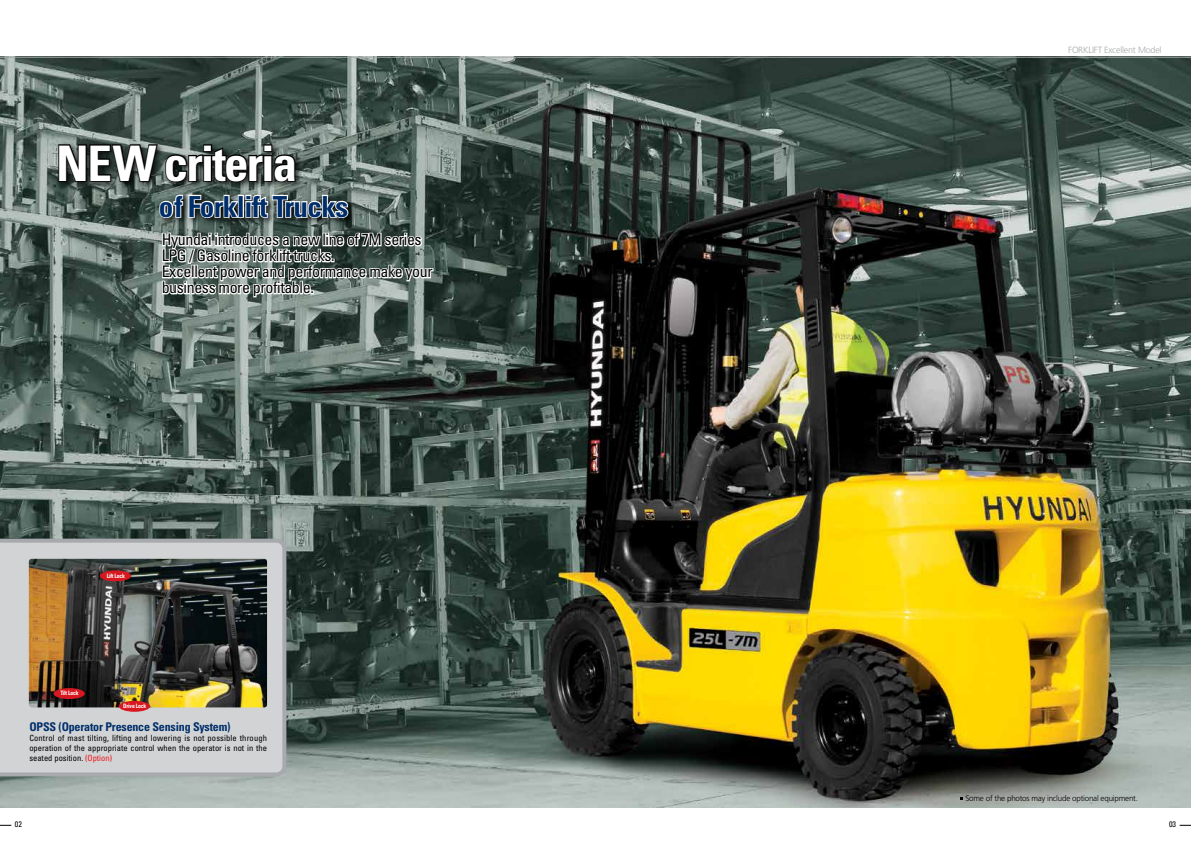
<style>
.page{position:relative;width:1191px;height:842px;background:#fff}
.page>*{position:absolute;margin:0;border:0;box-sizing:border-box;transform-origin:0 0}
.t1{font:700 condensed 49px "Univers";letter-spacing:-.04em;color:#fff}
.t2{font:700 condensed 29px "Univers";letter-spacing:-.02em;color:#002e6a}
.t3{font:condensed 16px/16px "Univers";letter-spacing:-.025em;color:#000}
.t4{font:700 condensed 12px "Univers";letter-spacing:-.015em;color:#002e6a}
.t5{font:300 9px "Frutiger";letter-spacing:-.025em;color:#a7a9ac}
.t6{font:condensed 8.5px/10.2px "Univers";color:#000;text-align:justify}
.t7{font:300 8px "Frutiger";letter-spacing:-.025em;color:#000}
.t8{font:condensed 8px "Univers";color:#000}
.t9{font:700 condensed 6px "Univers";letter-spacing:-.03em;color:#fff;scale:.95 1}
.s1{color:#ed1b23}
</style>
<div class="page">
<img style="left:0;top:58px;width:1191px;height:750px">
<svg style="left:0;top:539px;width:286px;height:237px;background:#cdcfd0"></svg>
<svg style="left:1179px;top:825px;width:12px;height:1px"></svg>
<div style="left:157px;top:192px;width:199px;height:34px;background:#000;opacity:.75"></div>
<div style="left:56px;top:142px;width:248px;height:48px;background:#000;opacity:.75"></div>
<svg style="left:57px;top:143px;width:240px;height:40px;background:#2b3230"></svg>
<svg style="left:158px;top:194px;width:276px;height:104px"></svg>
<img style="left:29px;top:559px;width:238px;height:148px">
<div style="left:100px;top:570px;width:31px;height:11px;background:#d71820;border-radius:50%"></div>
<div style="left:54px;top:688px;width:31px;height:11px;background:#d71820;border-radius:50%"></div>
<div style="left:119px;top:701px;width:31px;height:11px;background:#d71820;border-radius:50%"></div>
<hr style="left:0;top:57px;width:1191px;height:1px;background:#a7a9ac">
<h1 class="t1" style="left:56px;top:133px;width:242px">NEW criteria</h1>
<h2 class="t2" style="left:159px;top:189px;width:191px">of Forklift Trucks</h2>
<h3 class="t3" style="left:162px;top:231px;width:273px">Hyundai introduces a new line of 7M series LPG / Gasoline forklift trucks.<br>Excellent power and performance make your business more profitable.</h3>
<p class="t9" style="left:107px;top:572px;width:21px">Lift Lock</p>
<p class="t9" style="left:60px;top:689px;width:21px">Tilt Lock</p>
<p class="t9" style="left:123px;top:702px;width:26px">Drive Lock</p>
<h3 class="t4" style="left:29px;top:719px;width:203px">OPSS (Operator Presence Sensing System)</h3>
<p class="t6" style="left:29px;top:732px;width:239px">Control of mast tilting, lifting and lowering is not possible through operation of the appropriate control when the operator is not in the seated position. <span class="s1">(Option)</span></p>
<p class="t5" style="left:1068px;top:45px;width:95px">FORKLIFT Excellent Model</p>
<p class="t7" style="left:965px;top:793px;width:174px">Some of the photos may include optional equipment.</p>
<p class="t8" style="left:15px;top:819px;width:9px">02</p>
<p class="t8" style="left:1169px;top:819px;width:9px">03</p>
</div>
